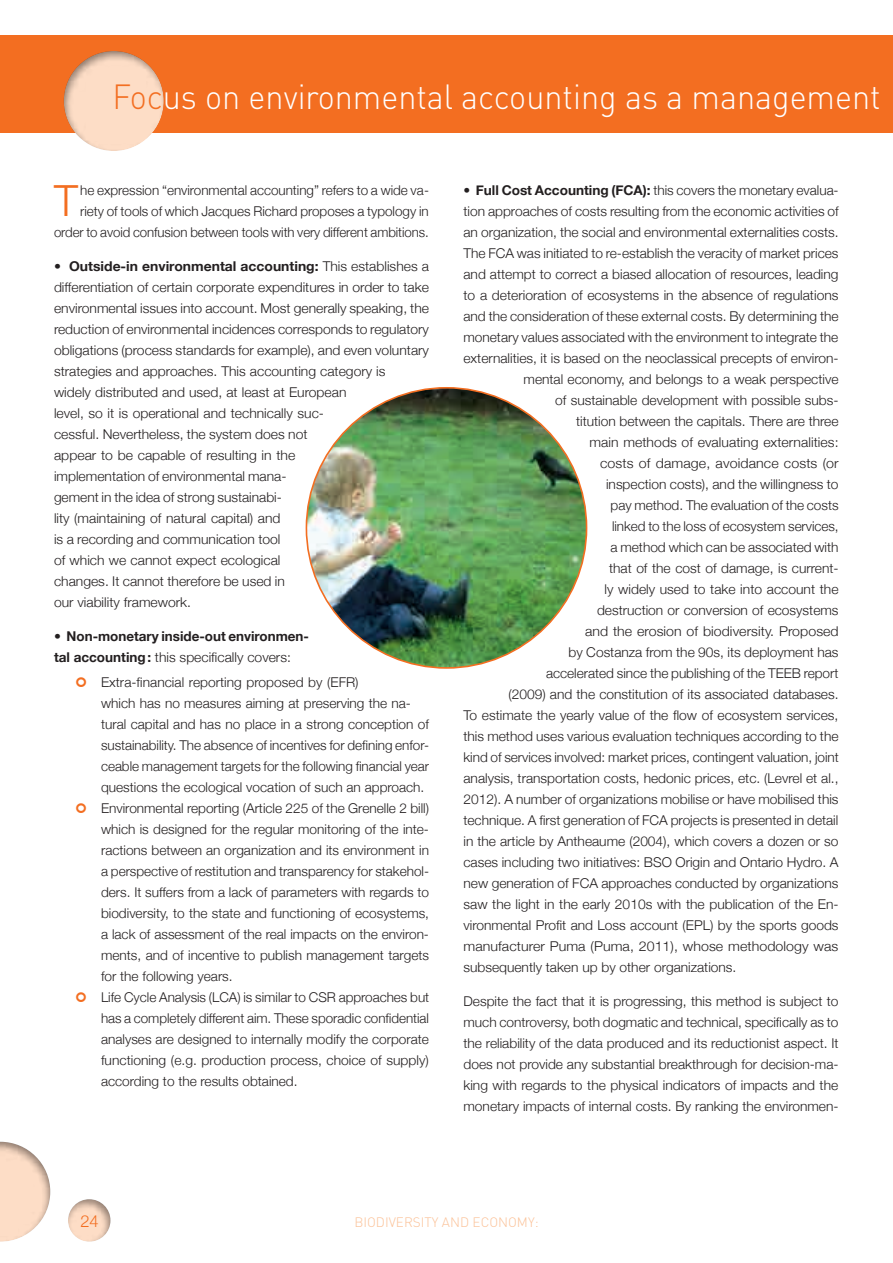
<style>
.page{position:relative;width:893px;height:1263px;background:#fff}
.page>*{position:absolute;margin:0;border:0;box-sizing:border-box;transform-origin:0 0}
.t1{font:300 42.9px "Helvetica Neue";color:#f36e21}
.t2{font:300 34.5px "DIN";color:#fff;scale:.94 1}
.t3{font:300 16.5px "Helvetica Neue";color:#f36e21}
.t4{font:300 13.5px/21px "Helvetica Neue";color:#231f20}
.t5{font:300 13.5px "Helvetica Neue";color:#231f20;scale:1.05 1}
.t6{font:700 13.5px/21px "Helvetica Neue";color:#231f20}
.t7{font:300 13.5px "Helvetica Neue";color:#231f20;scale:1.04 1}
.t8{font:300 13.5px "DIN";color:#fbc197}
.s1{color:#f36e21}
.s2{font-weight:700}
.s3{font-weight:300}
</style>
<div class="page">
<div style="left:0;top:35px;width:893px;height:98px;background:#f36e21"></div>
<div style="left:51px;top:46px;width:114px;height:106px;background:#231f20;opacity:.5"></div>
<div style="left:0;top:1139px;width:53px;height:104px;background:#231f20;opacity:.5"></div>
<div style="left:67px;top:1197px;width:45px;height:45px;background:#231f20;opacity:.5"></div>
<img style="left:306px;top:388px;width:281px;height:280px;border-radius:140px">
<h2 class="t2" style="left:112px;top:76px;width:819px"><span class="s1">Foc</span>us on environmental accounting as a management</h2>
<h1 class="t1" style="left:54px;top:175px;width:25px">T</h1>
<p class="t4" style="left:54px;top:180px;width:377px;text-align:right">he expression “environmental accounting” refers to a wide va&shy;riety of tools of which Jacques Richard proposes a typology in order to avoid confusion between tools with very different ambitions.</p>
<p class="t4" style="left:54px;top:255px;width:377px">• <span class="s2">Outside-in environmental accounting:</span> This establishes a differentiation of certain corporate expenditures in order to take environmental issues into account. Most generally speaking, the reduction of environmental incidences corresponds to regulatory obligations (process standards for example), and even voluntary strategies and approaches. This accounting category is<br>widely distributed and used, at least at European<br>level, so it is operational and technically suc-<br>cessful. Nevertheless, the system does not<br>appear to be capable of resulting in the<br>implementation of environmental mana-<br>gement in the idea of strong sustainabi-<br>lity (maintaining of natural capital) and<br>is a recording and communication tool<br>of which we cannot expect ecological<br>changes. It cannot therefore be used in<br>our viability framework.</p>
<p class="t6" style="left:54px;top:625px;width:256px"><span class="s3">•</span> Non-monetary inside-out environmen&shy;tal accounting: <span class="s3">this specifically covers:</span></p>
<p class="t4" style="left:101px;top:671px;width:330px">Extra-financial reporting proposed by (EFR)<br>which has no measures aiming at preserving the na&shy;tural capital and has no place in a strong conception of sustainability. The absence of incentives for defining enfor&shy;ceable management targets for the following financial year questions the ecological vocation of such an approach.<br>Environmental reporting (Article 225 of the Grenelle 2 bill) which is designed for the regular monitoring of the inte&shy;ractions between an organization and its environment in a perspective of restitution and transparency for stakehol&shy;ders. It suffers from a lack of parameters with regards to biodiversity, to the state and functioning of ecosystems, a lack of assessment of the real impacts on the environ&shy;ments, and of incentive to publish management targets for the following years.<br>Life Cycle Analysis (LCA) is similar to CSR approaches but has a completely different aim. These sporadic confidential analyses are designed to internally modify the corporate functioning (e.g. production process, choice of supply) according to the results obtained.</p>
<p class="t4" style="left:463px;top:180px;width:377px">• <span class="s2">Full Cost Accounting (FCA):</span> this covers the monetary evalua-</p>
<p class="t4" style="left:463px;top:201px;width:377px">tion approaches of costs resulting from the economic activities of</p>
<p class="t4" style="left:463px;top:222px;width:377px">an organization, the social and environmental externalities costs.</p>
<p class="t4" style="left:463px;top:243px;width:377px">The FCA was initiated to re-establish the veracity of market prices</p>
<p class="t4" style="left:463px;top:264px;width:377px">and attempt to correct a biased allocation of resources, leading</p>
<p class="t4" style="left:463px;top:285px;width:377px">to a deterioration of ecosystems in the absence of regulations</p>
<p class="t4" style="left:463px;top:306px;width:377px">and the consideration of these external costs. By determining the</p>
<p class="t4" style="left:463px;top:327px;width:376px">monetary values associated with the environment to integrate the</p>
<p class="t4" style="left:463px;top:348px;width:377px">externalities, it is based on the neoclassical precepts of environ-</p>
<p class="t4" style="left:524px;top:369px;width:317px">mental economy, and belongs to a weak perspective</p>
<p class="t4" style="left:555px;top:390px;width:285px">of sustainable development with possible subs-</p>
<p class="t4" style="left:576px;top:411px;width:264px">titution between the capitals. There are three</p>
<p class="t7" style="left:590px;top:434px;width:241px">main methods of evaluating externalities:</p>
<p class="t5" style="left:600px;top:455px;width:229px">costs of damage, avoidance costs (or</p>
<p class="t4" style="left:606px;top:474px;width:234px">inspection costs), and the willingness to</p>
<p class="t4" style="left:610px;top:495px;width:230px">pay method. The evaluation of the costs</p>
<p class="t4" style="left:612px;top:516px;width:228px">linked to the loss of ecosystem services,</p>
<p class="t4" style="left:610px;top:537px;width:229px">a method which can be associated with</p>
<p class="t4" style="left:609px;top:558px;width:231px">that of the cost of damage, is current-</p>
<p class="t4" style="left:604px;top:579px;width:235px">ly widely used to take into account the</p>
<p class="t4" style="left:597px;top:600px;width:243px">destruction or conversion of ecosystems</p>
<p class="t5" style="left:585px;top:623px;width:243px">and the erosion of biodiversity. Proposed</p>
<p class="t4" style="left:568px;top:642px;width:272px">by Costanza from the 90s, its deployment has</p>
<p class="t4" style="left:546px;top:663px;width:294px">accelerated since the publishing of the TEEB report</p>
<p class="t4" style="left:508px;top:684px;width:332px">(2009) and the constitution of its associated databases.</p>
<p class="t4" style="left:463px;top:705px;width:376px">To estimate the yearly value of the flow of ecosystem services,</p>
<p class="t4" style="left:463px;top:726px;width:377px">this method uses various evaluation techniques according to the</p>
<p class="t4" style="left:463px;top:747px;width:377px">kind of services involved: market prices, contingent valuation, joint</p>
<p class="t4" style="left:463px;top:768px;width:377px">analysis, transportation costs, hedonic prices, etc. (Levrel et al.,</p>
<p class="t4" style="left:463px;top:789px;width:377px">2012). A number of organizations mobilise or have mobilised this</p>
<p class="t4" style="left:463px;top:810px;width:376px">technique. A first generation of FCA projects is presented in detail</p>
<p class="t4" style="left:463px;top:831px;width:377px">in the article by Antheaume (2004), which covers a dozen or so</p>
<p class="t4" style="left:463px;top:852px;width:377px">cases including two initiatives: BSO Origin and Ontario Hydro. A</p>
<p class="t4" style="left:463px;top:873px;width:377px">new generation of FCA approaches conducted by organizations</p>
<p class="t4" style="left:463px;top:894px;width:377px">saw the light in the early 2010s with the publication of the En-</p>
<p class="t4" style="left:463px;top:915px;width:377px">vironmental Profit and Loss account (EPL) by the sports goods</p>
<p class="t5" style="left:463px;top:938px;width:359px">manufacturer Puma (Puma, 2011), whose methodology was</p>
<p class="t4" style="left:463px;top:957px;width:274px">subsequently taken up by other organizations.</p>
<p class="t4" style="left:463px;top:991px;width:377px;text-align:justify">Despite the fact that it is progressing, this method is subject to much controversy, both dogmatic and technical, specifically as to the reliability of the data produced and its reductionist aspect. It does not provide any substantial breakthrough for decision-ma&shy;king with regards to the physical indicators of impacts and the monetary impacts of internal costs. By ranking the environmen-</p>
<p class="t3" style="left:80px;top:1211px;width:20px">24</p>
<p class="t8" style="left:354px;top:1214px;width:186px">BIODIVERSITY AND ECONOMY:</p>
</div>
